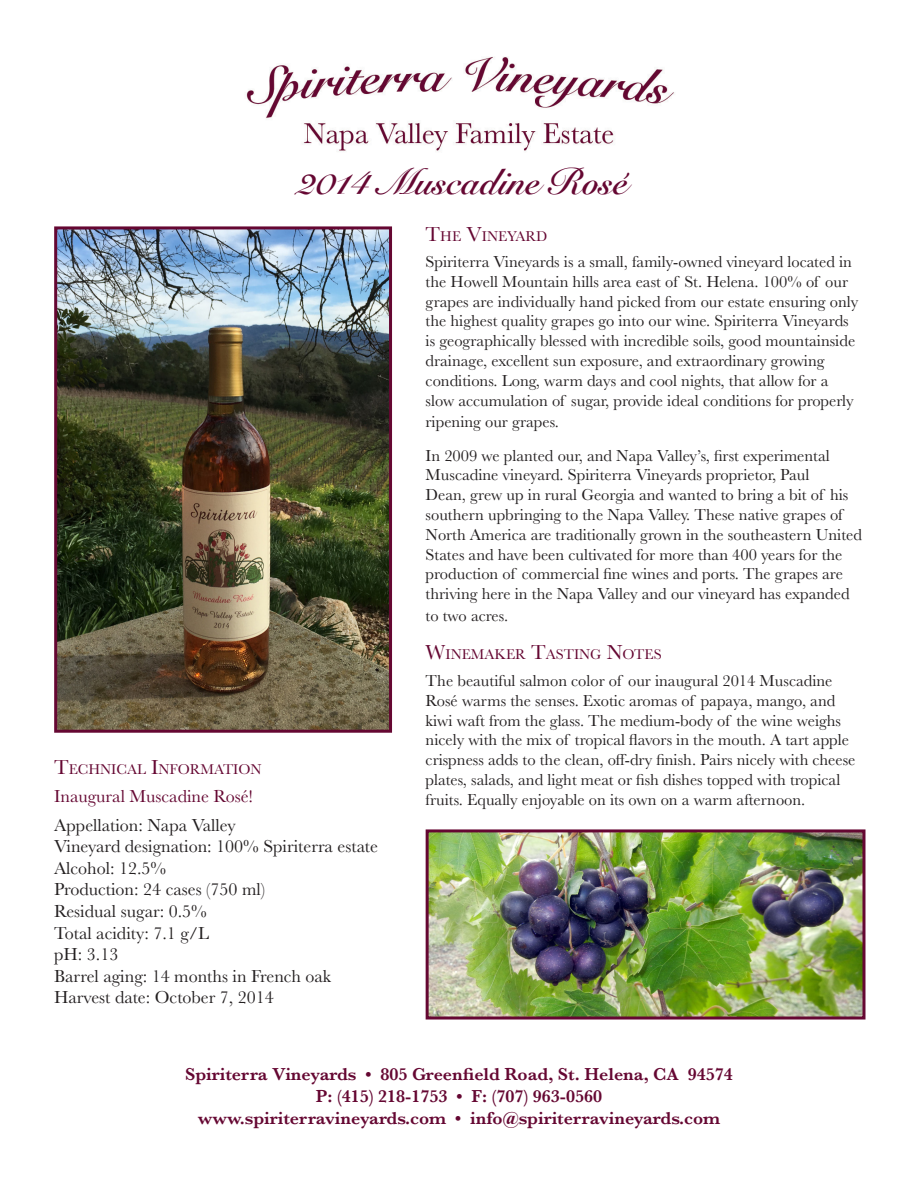
<style>
.page{position:relative;width:918px;height:1188px;background:#fff}
.page>*{position:absolute;margin:0;border:0;box-sizing:border-box;transform-origin:0 0}
.t1{font:700 36px "Snell Roundhand";color:#650732}
.t2{font:18px "Baskerville";color:#231f20}
.t3{font:600 18px "Baskerville";color:#650732}
.t4{font:18px "Baskerville";color:#650732}
.t5{font:16.5px/19.8px "Baskerville";color:#231f20}
.t6{font:14.7px "Baskerville";color:#650732}
.s1{font-size:21px}
</style>
<div class="page">
<img style="left:58px;top:230px;width:330px;height:499px">
<div style="left:54px;top:226px;width:338px;height:507px;border:3px solid #650732"></div>
<img style="left:246px;top:57px;width:428px;height:94px">
<img style="left:430px;top:833px;width:432px;height:183px">
<div style="left:426px;top:829px;width:440px;height:191px;border:3px solid #650732"></div>
<p class="t1" style="left:297px;top:157px;width:332px">2014 Muscadine Rosé</p>
<p class="t6" style="left:426px;top:226px;width:123px"><span class="s1">T</span>HE <span class="s1">V</span>INEYARD</p>
<p class="t5" style="left:426px;top:252px;width:434px">Spiriterra Vineyards is a small, family-owned vineyard located in the Howell Mountain hills area east of St. Helena. 100% of our grapes are individually hand picked from our estate ensuring only the highest quality grapes go into our wine. Spiriterra Vineyards is geographically blessed with incredible soils, good mountainside drainage, excellent sun exposure, and extraordinary growing conditions. Long, warm days and cool nights, that allow for a slow accumulation of sugar, provide ideal conditions for properly</p>
<p class="t5" style="left:426px;top:412px;width:135px">ripening our grapes.</p>
<p class="t5" style="left:426px;top:446px;width:438px">In 2009 we planted our, and Napa Valley’s, first experimental Muscadine vineyard. Spiriterra Vineyards proprietor, Paul<br>Dean, grew up in rural Georgia and wanted to bring a bit of his southern upbringing to the Napa Valley. These native grapes of North America are traditionally grown in the southeastern United States and have been cultivated for more than 400 years for the production of commercial fine wines and ports. The grapes are thriving here in the Napa Valley and our vineyard has expanded</p>
<p class="t5" style="left:426px;top:606px;width:84px">to two acres.</p>
<p class="t6" style="left:426px;top:645px;width:238px"><span class="s1">W</span>INEMAKER <span class="s1">T</span>ASTING <span class="s1">N</span>OTES</p>
<p class="t5" style="left:426px;top:671px;width:431px">The beautiful salmon color of our inaugural 2014 Muscadine Rosé warms the senses. Exotic aromas of papaya, mango, and kiwi waft from the glass. The medium-body of the wine weighs nicely with the mix of tropical flavors in the mouth. A tart apple crispness adds to the clean, off-dry finish. Pairs nicely with cheese plates, salads, and light meat or fish dishes topped with tropical fruits. Equally enjoyable on its own on a warm afternoon.</p>
<p class="t6" style="left:54px;top:760px;width:209px"><span class="s1">T</span>ECHNICAL <span class="s1">I</span>NFORMATION</p>
<p class="t4" style="left:54px;top:785px;width:201px">Inaugural Muscadine Rosé!</p>
<p class="t2" style="left:54px;top:813px;width:183px">Appellation: Napa Valley</p>
<p class="t2" style="left:54px;top:835px;width:325px">Vineyard designation: 100% Spiriterra estate</p>
<p class="t2" style="left:54px;top:856px;width:114px">Alcohol: 12.5%</p>
<p class="t2" style="left:54px;top:878px;width:212px">Production: 24 cases (750 ml)</p>
<p class="t2" style="left:54px;top:900px;width:154px">Residual sugar: 0.5%</p>
<p class="t2" style="left:54px;top:921px;width:156px">Total acidity: 7.1 g/L</p>
<p class="t2" style="left:54px;top:943px;width:66px">pH: 3.13</p>
<p class="t2" style="left:54px;top:964px;width:279px">Barrel aging: 14 months in French oak</p>
<p class="t2" style="left:54px;top:986px;width:221px">Harvest date: October 7, 2014</p>
<p class="t3" style="left:185px;top:1062px;width:549px">Spiriterra Vineyards • 805 Greenfield Road, St. Helena, CA 94574</p>
<p class="t3" style="left:316px;top:1083px;width:288px">P: (415) 218-1753 • F: (707) 963-0560</p>
<p class="t3" style="left:198px;top:1105px;width:524px">www.spiriterravineyards.com • info@spiriterravineyards.com</p>
</div>
